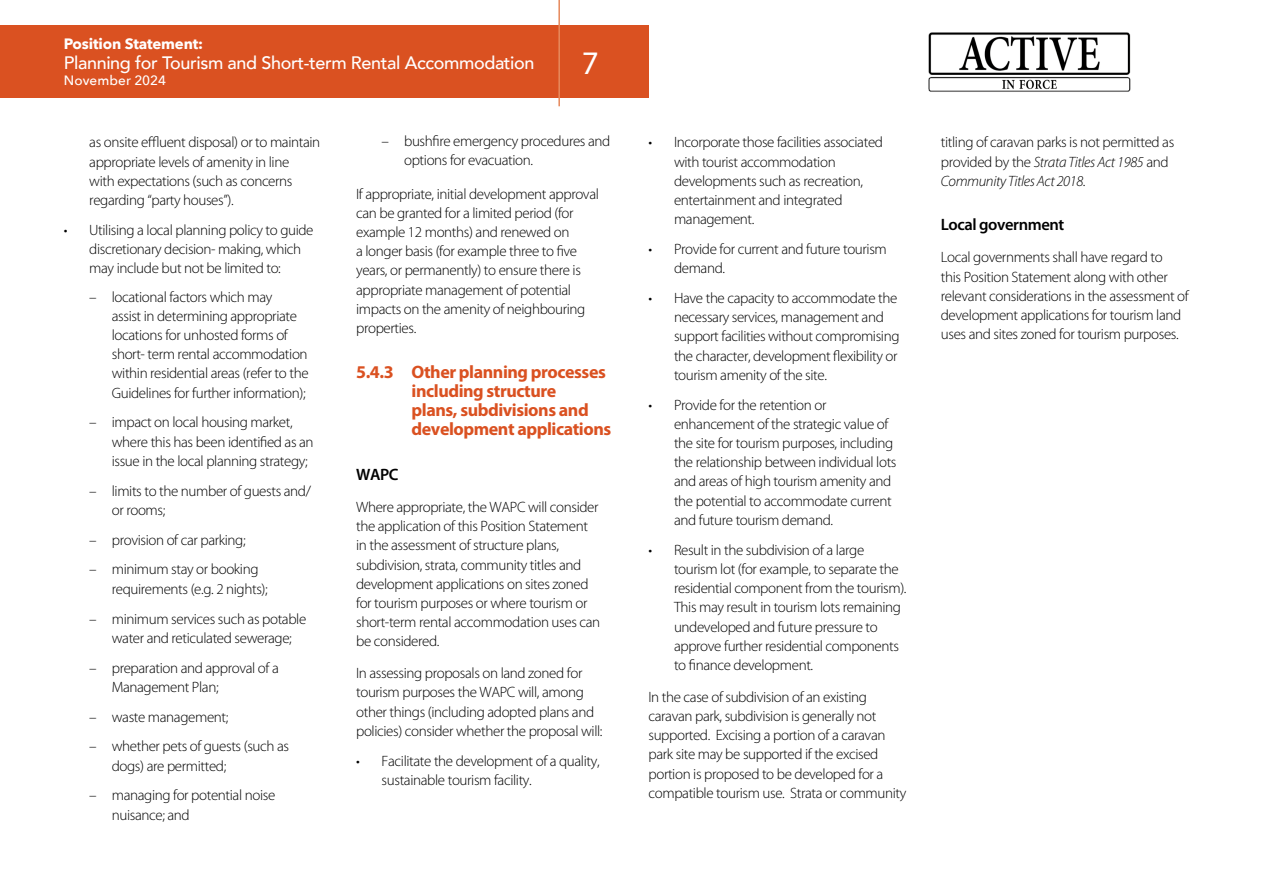
<style>
.page{position:relative;width:1263px;height:893px;background:#fff}
.page>*{position:absolute;margin:0;border:0;box-sizing:border-box;transform-origin:0 0}
.t1{font:33px "Myriad Pro";color:#fff}
.t2{font:700 18px/19.2px "Myriad Pro";letter-spacing:-.025em;color:#da5121}
.t3{font:500 18px "Avenir";letter-spacing:-.02em;color:#fff}
.t4{font:600 16.5px "Myriad Pro";letter-spacing:-.025em;color:#000}
.t5{font:300 15px/19.2px "Myriad Pro";letter-spacing:-.025em;color:#000}
.t6{font:700 15px "Avenir Next";letter-spacing:-.01em;color:#fff}
.t7{font:500 13.5px "Avenir Next";letter-spacing:.005em;color:#fff}
.s1{font-style:italic}
</style>
<div class="page">
<div style="left:0;top:26px;width:648px;height:72px;background:#da5121"></div>
<hr style="left:558px;top:0;width:2px;height:106px;background:#e7895c">
<img style="left:928px;top:32px;width:203px;height:60px">
<p class="t6" style="left:64px;top:31px;width:141px">Position Statement:</p>
<p class="t3" style="left:64px;top:47px;width:472px">Planning for Tourism and Short-term Rental Accommodation</p>
<p class="t7" style="left:64px;top:69px;width:104px">November 2024</p>
<h1 class="t1" style="left:582px;top:42px;width:18px">7</h1>
<p class="t5" style="left:89px;top:133px;width:233px">as onsite effluent disposal) or to maintain appropriate levels of amenity in line<br>with expectations (such as concerns regarding “party houses”).</p>
<p class="t5" style="left:89px;top:220px;width:226px;text-indent:-26px">• Utilising a local planning policy to guide discretionary decision- making, which may include but not be limited to:</p>
<p class="t5" style="left:112px;top:287px;width:198px;text-indent:-22px">– locational factors which may<br>assist in determining appropriate locations for unhosted forms of short- term rental accommodation within residential areas (refer to the Guidelines for further information);</p>
<p class="t5" style="left:112px;top:413px;width:203px;text-indent:-22px">– impact on local housing market, where this has been identified as an issue in the local planning strategy;</p>
<p class="t5" style="left:112px;top:481px;width:201px;text-indent:-22px">– limits to the number of guests and/ or rooms;</p>
<p class="t5" style="left:89px;top:530px;width:158px">– provision of car parking;</p>
<p class="t5" style="left:112px;top:560px;width:157px;text-indent:-22px">– minimum stay or booking requirements (e.g. 2 nights);</p>
<p class="t5" style="left:89px;top:609px;width:219px;text-align:center">– minimum services such as potable water and reticulated sewerage;</p>
<p class="t5" style="left:112px;top:658px;width:169px;text-indent:-22px">– preparation and approval of a<br>Management Plan;</p>
<p class="t5" style="left:89px;top:707px;width:141px">– waste management;</p>
<p class="t5" style="left:112px;top:737px;width:179px;text-indent:-22px">– whether pets of guests (such as dogs) are permitted;</p>
<p class="t5" style="left:112px;top:786px;width:165px;text-indent:-22px">– managing for potential noise nuisance; and</p>
<p class="t5" style="left:404px;top:131px;width:208px;text-indent:-23px">– bushfire emergency procedures and options for evacuation.</p>
<p class="t5" style="left:356px;top:184px;width:244px">If appropriate, initial development approval can be granted for a limited period (for example 12 months) and renewed on<br>a longer basis (for example three to five years, or permanently) to ensure there is appropriate management of potential impacts on the amenity of neighbouring properties.</p>
<p class="t2" style="left:412px;top:361px;width:201px;text-indent:-55px">5.4.3 Other planning processes including structure<br>plans, subdivisions and development applications</p>
<p class="t4" style="left:356px;top:464px;width:44px">WAPC</p>
<p class="t5" style="left:356px;top:497px;width:246px">Where appropriate, the WAPC will consider the application of this Position Statement in the assessment of structure plans, subdivision, strata, community titles and development applications on sites zoned for tourism purposes or where tourism or short-term rental accommodation uses can be considered.</p>
<p class="t5" style="left:356px;top:663px;width:248px">In assessing proposals on land zoned for tourism purposes the WAPC will, among other things (including adopted plans and policies) consider whether the proposal will:</p>
<p class="t5" style="left:382px;top:751px;width:219px;text-indent:-26px">• Facilitate the development of a quality, sustainable tourism facility.</p>
<p class="t5" style="left:674px;top:133px;width:211px;text-indent:-26px">• Incorporate those facilities associated with tourist accommodation developments such as recreation, entertainment and integrated management.</p>
<p class="t5" style="left:674px;top:239px;width:214px;text-indent:-26px">• Provide for current and future tourism demand.</p>
<p class="t5" style="left:674px;top:288px;width:227px;text-indent:-26px">• Have the capacity to accommodate the necessary services, management and support facilities without compromising the character, development flexibility or tourism amenity of the site.</p>
<p class="t5" style="left:674px;top:395px;width:224px;text-indent:-26px">• Provide for the retention or enhancement of the strategic value of the site for tourism purposes, including the relationship between individual lots and areas of high tourism amenity and the potential to accommodate current and future tourism demand.</p>
<p class="t5" style="left:674px;top:540px;width:234px;text-indent:-26px">• Result in the subdivision of a large tourism lot (for example, to separate the residential component from the tourism).<br>This may result in tourism lots remaining undeveloped and future pressure to approve further residential components to finance development.</p>
<p class="t5" style="left:648px;top:687px;width:259px">In the case of subdivision of an existing caravan park, subdivision is generally not supported. Excising a portion of a caravan park site may be supported if the excised portion is proposed to be developed for a compatible tourism use. Strata or community</p>
<p class="t5" style="left:941px;top:133px;width:235px">titling of caravan parks is not permitted as provided by the <span class="s1">Strata Titles Act 1985</span> and<br><span class="s1">Community Titles Act 2018</span>.</p>
<p class="t4" style="left:941px;top:214px;width:125px">Local government</p>
<p class="t5" style="left:941px;top:248px;width:249px">Local governments shall have regard to<br>this Position Statement along with other relevant considerations in the assessment of development applications for tourism land uses and sites zoned for tourism purposes.</p>
</div>
